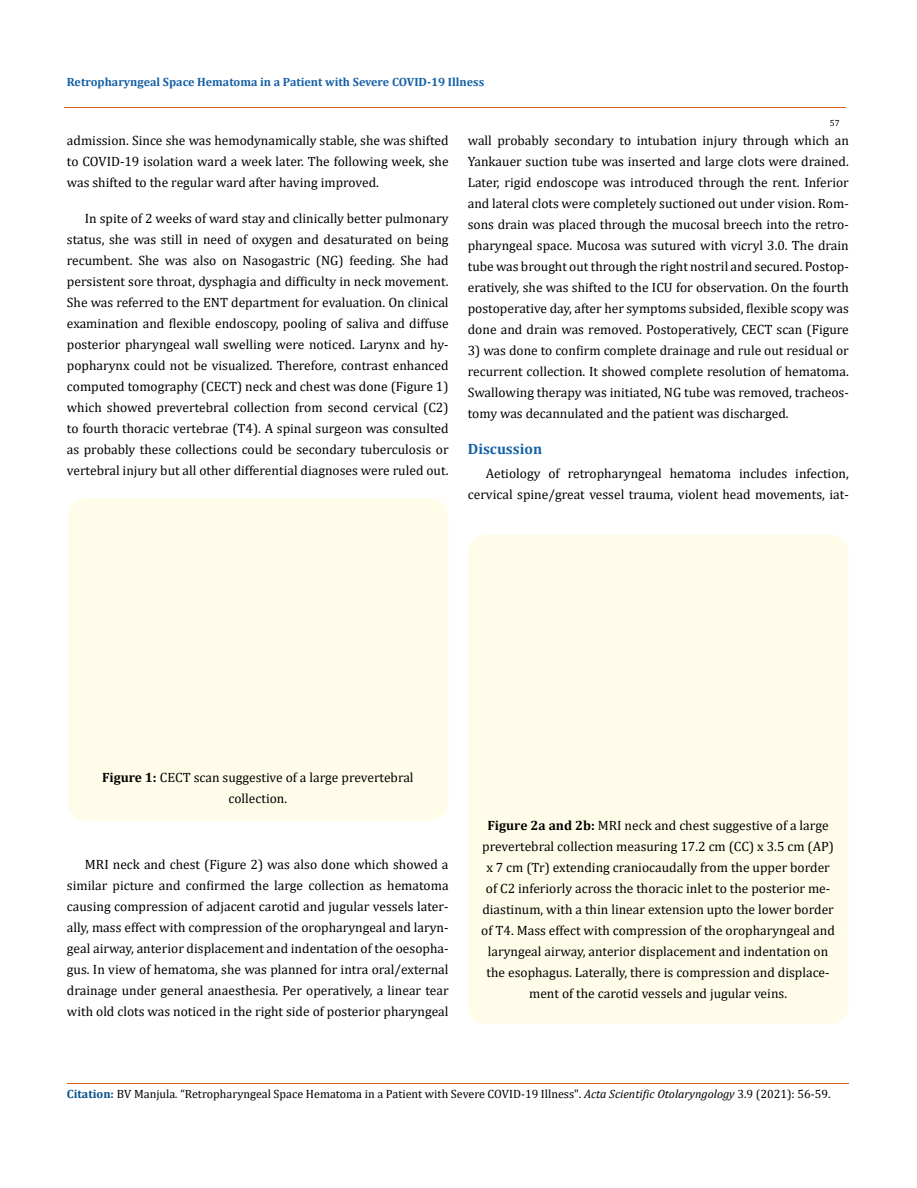
<style>
.page{position:relative;width:917px;height:1188px;background:#fff}
.page>*{position:absolute;margin:0;border:0;box-sizing:border-box;transform-origin:0 0}
.t1{font:700 15px "Cambria";color:#1560a6}
.t2{font:13.5px/21px "Cambria";color:#000;text-align:justify}
.t3{font:12px "Cambria";color:#000}
.t4{font:700 12px "Cambria";color:#1560a6}
.t5{font:9px "Cambria";color:#000}
.s1{font-weight:700}
.s2{font-weight:700;color:#035089}
.s3{font-style:italic}
</style>
<div class="page">
<div style="left:68px;top:499px;width:380px;height:322px;background:#fffde9;border-radius:18px"></div>
<div style="left:468px;top:535px;width:380px;height:489px;background:#fffde9;border-radius:18px"></div>
<hr style="left:64px;top:108px;width:781px;height:1px;background:#e05d1a">
<hr style="left:67px;top:1083px;width:781px;height:1px;background:#e05d1a">
<p class="t4" style="left:67px;top:73px;width:419px">Retropharyngeal Space Hematoma in a Patient with Severe COVID-19 Illness</p>
<p class="t5" style="left:829px;top:118px;width:11px">57</p>
<p class="t2" style="left:67px;top:130px;width:383px">admission. Since she was hemodynamically stable, she was shifted to COVID-19 isolation ward a week later. The following week, she was shifted to the regular ward after having improved.</p>
<p class="t2" style="left:67px;top:208px;width:383px;text-indent:18px">In spite of 2 weeks of ward stay and clinically better pulmonary status, she was still in need of oxygen and desaturated on being recumbent. She was also on Nasogastric (NG) feeding. She had persistent sore throat, dysphagia and difficulty in neck movement.<br>She was referred to the ENT department for evaluation. On clinical examination and flexible endoscopy, pooling of saliva and diffuse posterior pharyngeal wall swelling were noticed. Larynx and hy&shy;popharynx could not be visualized. Therefore, contrast enhanced computed tomography (CECT) neck and chest was done (Figure 1) which showed prevertebral collection from second cervical (C2) to fourth thoracic vertebrae (T4). A spinal surgeon was consulted as probably these collections could be secondary tuberculosis or vertebral injury but all other differential diagnoses were ruled out.</p>
<p class="t2" style="left:468px;top:130px;width:382px">wall probably secondary to intubation injury through which an Yankauer suction tube was inserted and large clots were drained.<br>Later, rigid endoscope was introduced through the rent. Inferior and lateral clots were completely suctioned out under vision. Rom&shy;sons drain was placed through the mucosal breech into the retro&shy;pharyngeal space. Mucosa was sutured with vicryl 3.0. The drain tube was brought out through the right nostril and secured. Postop&shy;eratively, she was shifted to the ICU for observation. On the fourth postoperative day, after her symptoms subsided, flexible scopy was done and drain was removed. Postoperatively, CECT scan (Figure</p>
<p class="t2" style="left:468px;top:340px;width:382px">3) was done to confirm complete drainage and rule out residual or recurrent collection. It showed complete resolution of hematoma.<br>Swallowing therapy was initiated, NG tube was removed, tracheos&shy;tomy was decannulated and the patient was discharged.</p>
<p class="t1" style="left:468px;top:439px;width:76px">Discussion</p>
<p class="t2" style="left:468px;top:463px;width:382px;text-align:right">Aetiology of retropharyngeal hematoma includes infection, cervical spine/great vessel trauma, violent head movements, iat-</p>
<p class="t2" style="left:102px;top:767px;width:313px;text-align:center"><span class="s1">Figure 1:</span> CECT scan suggestive of a large prevertebral collection.</p>
<p class="t2" style="left:67px;top:854px;width:383px;text-indent:18px">MRI neck and chest (Figure 2) was also done which showed a similar picture and confirmed the large collection as hematoma causing compression of adjacent carotid and jugular vessels later&shy;ally, mass effect with compression of the oropharyngeal and laryn&shy;geal airway, anterior displacement and indentation of the oesopha&shy;gus. In view of hematoma, she was planned for intra oral/external drainage under general anaesthesia. Per operatively, a linear tear with old clots was noticed in the right side of posterior pharyngeal</p>
<p class="t2" style="left:481px;top:815px;width:355px;text-align:center"><span class="s1">Figure 2a and 2b:</span> MRI neck and chest suggestive of a large prevertebral collection measuring 17.2 cm (CC) x 3.5 cm (AP) x 7 cm (Tr) extending craniocaudally from the upper border of C2 inferiorly across the thoracic inlet to the posterior me&shy;diastinum, with a thin linear extension upto the lower border of T4. Mass effect with compression of the oropharyngeal and laryngeal airway, anterior displacement and indentation on the esophagus. Laterally, there is compression and displace&shy;ment of the carotid vessels and jugular veins.</p>
<p class="t3" style="left:67px;top:1087px;width:765px"><span class="s2">Citation:</span> BV Manjula<span class="s3">.</span> “Retropharyngeal Space Hematoma in a Patient with Severe COVID-19 Illness". <span class="s3">Acta Scientific Otolaryngology</span> 3.9 (2021): 56-59.</p>
</div>
